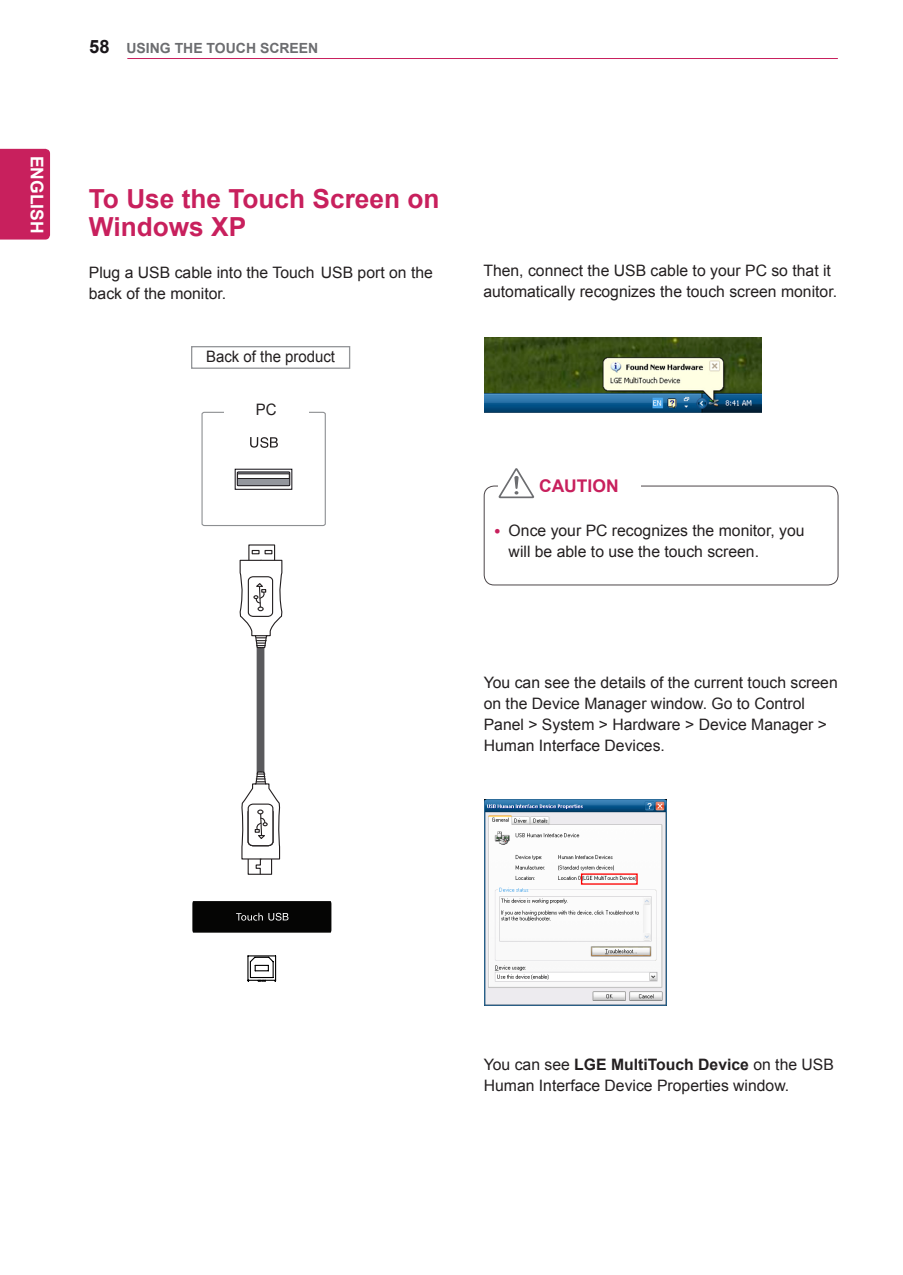
<style>
.page{position:relative;width:903px;height:1275px;background:#fff}
.page>*{position:absolute;margin:0;border:0;box-sizing:border-box;transform-origin:0 0}
.Title-1{font:700 26.25px/28px "Arial";color:#c8205d}
.t1{font:700 18.38px "Arial";color:#1a161a}
.t2{font:700 17.5px "Arial";color:#fff}
.Title-note{font:700 17.5px "Arial";color:#c8205d}
.Body{font:15.75px/21px "Arial";color:#231f20}
.Body-Bullet{font:15.75px/21px "Arial";color:#231f20}
.Body-2{font:15.75px "Arial";color:#231f20;scale:.95 1}
.t3{font:700 14px "Arial";color:#6c6d70}
.s1{font-weight:700}
</style>
<div class="page">
<div style="left:0;top:149px;width:50px;height:91px;background:#c8205d"></div>
<hr style="left:127px;top:58px;width:711px;height:1px;background:#c8205d">
<img style="left:484px;top:800px;width:183px;height:205px">
<div style="left:581px;top:873px;width:57px;height:12px;border:1px solid #fb0000"></div>
<img style="left:484px;top:338px;width:277px;height:75px">
<div style="left:191px;top:346px;width:159px;height:23px;border:1px solid #939598"></div>
<div style="left:257px;top:628px;width:7px;height:146px;background:#5a5a5d"></div>
<svg style="left:248px;top:544px;width:27px;height:20px"></svg>
<svg style="left:239px;top:550px;width:44px;height:99px"></svg>
<svg style="left:241px;top:771px;width:40px;height:104px"></svg>
<svg style="left:247px;top:955px;width:30px;height:26px"></svg>
<div style="left:201px;top:412px;width:125px;height:114px;border:1px solid #8d8f92;border-radius:2px"></div>
<svg style="left:237px;top:472px;width:53px;height:14px"></svg>
<div style="left:237px;top:471px;width:53px;height:15px;border:1px solid #0f0c12"></div>
<svg style="left:237px;top:474px;width:52px;height:5px"></svg>
<div style="left:235px;top:469px;width:57px;height:21px;border:1px solid #0f0c12"></div>
<svg style="left:250px;top:437px;width:28px;height:11px"></svg>
<svg style="left:192px;top:901px;width:139px;height:32px;background:#0f0f0e"></svg>
<div style="left:224px;top:398px;width:84px;height:26px;background:#fff"></div>
<div style="left:484px;top:486px;width:354px;height:99px;border:1px solid #4c4649;border-radius:10px"></div>
<div style="left:529px;top:475px;width:112px;height:23px;background:#fff"></div>
<svg style="left:499px;top:468px;width:35px;height:30px"></svg>
<p class="t2" style="left:49px;top:156px;width:79px;rotate:90deg">ENGLISH</p>
<p class="t1" style="left:89px;top:35px;width:22px">58</p>
<p class="t3" style="left:126px;top:39px;width:193px">USING THE TOUCH SCREEN</p>
<p class="Title-1" style="left:89px;top:186px;width:352px">To Use the Touch Screen on<br>Windows XP</p>
<p class="Body" style="left:89px;top:263px;width:345px">Plug a USB cable into the Touch USB port on the back of the monitor.</p>
<p class="Body-2" style="left:206px;top:346px;width:137px">Back of the product</p>
<p class="Body-2" style="left:256px;top:400px;width:23px">PC</p>
<p class="Body" style="left:483px;top:260px;width:355px">Then, connect the USB cable to your PC so that it automatically recognizes the touch screen monitor.</p>
<p class="Title-note" style="left:539px;top:474px;width:81px">CAUTION</p>
<p class="Body-Bullet" style="left:509px;top:521px;width:297px">Once your PC recognizes the monitor, you will be able to use the touch screen.</p>
<p class="Body" style="left:484px;top:672px;width:355px">You can see the details of the current touch screen on the Device Manager window. Go to Control Panel &gt; System &gt; Hardware &gt; Device Manager &gt; Human Interface Devices.</p>
<p class="Body" style="left:484px;top:1054px;width:352px">You can see <span class="s1">LGE MultiTouch Device</span> on the USB<br>Human Interface Device Properties window.</p>
</div>
